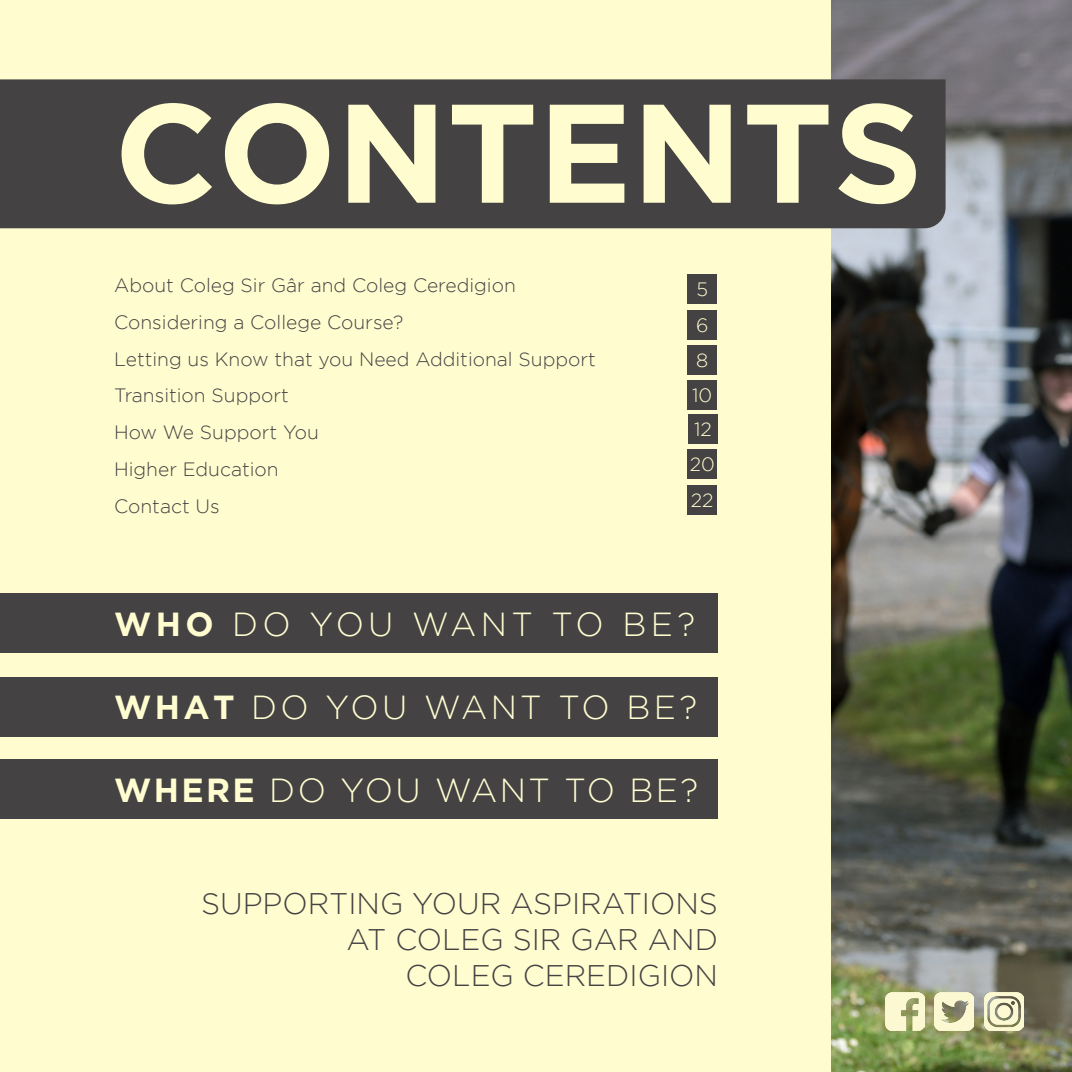
<style>
.page{position:relative;width:1072px;height:1072px;background:#fff}
.page>*{position:absolute;margin:0;border:0;box-sizing:border-box;transform-origin:0 0}
.t1{font:700 140px "Gotham";color:#fffdd0}
.t2{font:300 33.25px "Gotham";letter-spacing:.07em;color:#fffdd0}
.t3{font:300 33.25px "Gotham";letter-spacing:.1em;color:#fffdd0}
.t4{font:300 33.25px "Gotham";letter-spacing:.13em;color:#fffdd0}
.t5{font:300 29.75px "Gotham";color:#444242}
.t6{font:300 19.25px "Gotham";color:#444242}
.t7{font:300 19.25px "Gotham";color:#fffdd0}
.s1{font-weight:700}
</style>
<div class="page">
<div style="left:0;top:0;width:1071px;height:1071px;background:#fffdd0"></div>
<img style="left:831px;top:0;width:240px;height:1071px">
<div style="left:0;top:79px;width:945px;height:149px;background:#444242"></div>
<img style="left:885px;top:992px;width:39px;height:38px">
<img style="left:934px;top:992px;width:39px;height:38px">
<img style="left:985px;top:992px;width:38px;height:38px">
<div style="left:0;top:593px;width:717px;height:60px;background:#444242"></div>
<div style="left:0;top:677px;width:717px;height:59px;background:#444242"></div>
<div style="left:0;top:759px;width:717px;height:60px;background:#444242"></div>
<div style="left:687px;top:274px;width:30px;height:30px;background:#444242"></div>
<div style="left:687px;top:310px;width:30px;height:30px;background:#444242"></div>
<div style="left:687px;top:345px;width:30px;height:30px;background:#444242"></div>
<div style="left:687px;top:379px;width:30px;height:30px;background:#444242"></div>
<div style="left:688px;top:414px;width:30px;height:30px;background:#444242"></div>
<div style="left:687px;top:449px;width:30px;height:30px;background:#444242"></div>
<div style="left:687px;top:485px;width:30px;height:30px;background:#444242"></div>
<p class="t1" style="left:114px;top:72px;width:810px">CONTENTS</p>
<p class="t6" style="left:114px;top:275px;width:403px">About Coleg Sir Gâr and Coleg Ceredigion</p>
<p class="t6" style="left:114px;top:311px;width:291px">Considering a College Course?</p>
<p class="t6" style="left:114px;top:348px;width:483px">Letting us Know that you Need Additional Support</p>
<p class="t6" style="left:114px;top:385px;width:176px">Transition Support</p>
<p class="t6" style="left:114px;top:422px;width:206px">How We Support You</p>
<p class="t6" style="left:114px;top:458px;width:166px">Higher Education</p>
<p class="t6" style="left:114px;top:495px;width:107px">Contact Us</p>
<p class="t7" style="left:696px;top:279px;width:13px">5</p>
<p class="t7" style="left:696px;top:315px;width:14px">6</p>
<p class="t7" style="left:696px;top:349px;width:14px">8</p>
<p class="t7" style="left:692px;top:384px;width:22px">10</p>
<p class="t7" style="left:694px;top:419px;width:19px">12</p>
<p class="t7" style="left:689px;top:454px;width:27px">20</p>
<p class="t7" style="left:691px;top:490px;width:24px">22</p>
<p class="t4" style="left:114px;top:606px;width:582px"><span class="s1">WHO</span> DO YOU WANT TO BE?</p>
<p class="t3" style="left:114px;top:688px;width:584px"><span class="s1">WHAT</span> DO YOU WANT TO BE?</p>
<p class="t2" style="left:114px;top:772px;width:585px"><span class="s1">WHERE</span> DO YOU WANT TO BE?</p>
<p class="t5" style="left:201px;top:887px;width:518px">SUPPORTING YOUR ASPIRATIONS</p>
<p class="t5" style="left:346px;top:923px;width:373px">AT COLEG SIR GAR AND</p>
<p class="t5" style="left:405px;top:959px;width:314px">COLEG CEREDIGION</p>
</div>
